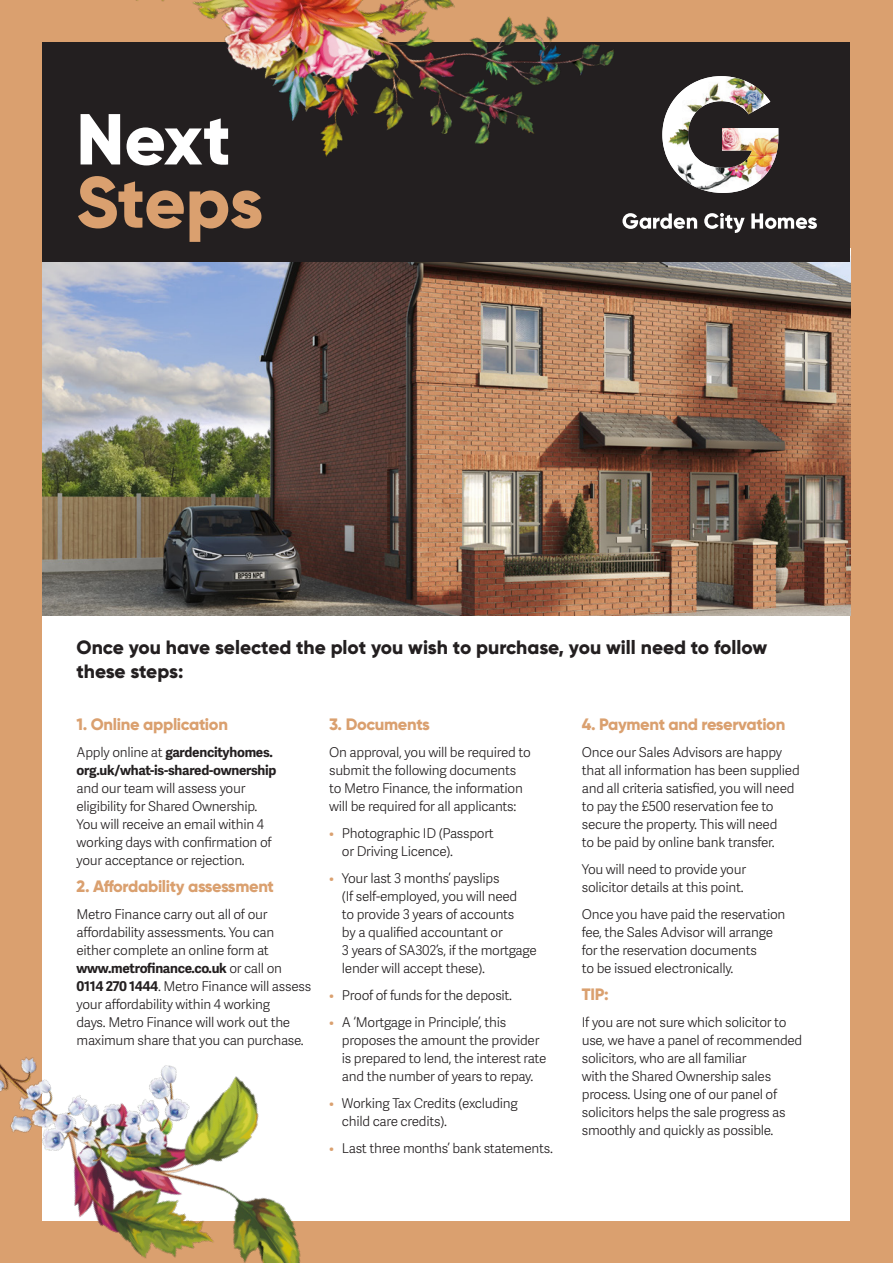
<style>
.page{position:relative;width:893px;height:1263px;background:#daa06f}
.page>*{position:absolute;margin:0;border:0;box-sizing:border-box;transform-origin:0 0}
.t1{font:800 72px "Gilroy";letter-spacing:-.015em;color:#daa06f}
.t2{font:800 72px "Gilroy";color:#fff}
.t3{font:800 19.2px/24px "Gilroy";letter-spacing:-.005em;color:#231f20}
.t4{font:800 16.5px "Gilroy";letter-spacing:-.02em;color:#daa06f}
.t5{font:300 13.5px/18px "Adelle Sans";letter-spacing:-.02em;color:#231f20}
.t6{font:700 13.5px/18px "Adelle Sans";letter-spacing:-.02em;color:#231f20}
.s1{font-weight:300}
.s2{font-weight:700}
.s3{color:#daa06f}
</style>
<div class="page">
<div style="left:43px;top:262px;width:807px;height:958px;background:#fff"></div>
<img style="left:43px;top:262px;width:807px;height:354px">
<div style="left:43px;top:43px;width:807px;height:219px;background:#231f20"></div>
<img style="left:668px;top:76px;width:110px;height:117px">
<img style="left:735px;top:186px;width:17px;height:6px">
<svg style="left:668px;top:213px;width:29px;height:16px"></svg>
<svg style="left:704px;top:213px;width:41px;height:20px"></svg>
<svg style="left:751px;top:213px;width:66px;height:16px"></svg>
<img style="left:0;top:863px;width:442px;height:400px">
<img style="left:68px;top:0;width:600px;height:291px">
<h1 class="t2" style="left:76px;top:94px;width:156px">Next</h1>
<h1 class="t1" style="left:76px;top:157px;width:189px">Steps</h1>
<h2 class="t3" style="left:77px;top:635px;width:692px">Once you have selected the plot you wish to purchase, you will need to follow these steps:</h2>
<p class="t4" style="left:77px;top:714px;width:153px">1. Online application</p>
<p class="t6" style="left:77px;top:743px;width:202px"><span class="s1">Apply online at</span> gardencityhomes. org.uk/what-is-shared-ownership</p>
<p class="t5" style="left:77px;top:780px;width:197px">and our team will assess your eligibility for Shared Ownership.<br>You will receive an email within 4 working days with confirmation of your acceptance or rejection.</p>
<p class="t4" style="left:77px;top:876px;width:199px">2. Affordability assessment</p>
<p class="t5" style="left:77px;top:906px;width:236px">Metro Finance carry out all of our affordability assessments. You can either complete an online form at <span class="s2">www.metrofinance.co.uk</span> or call on <span class="s2">0114 270 1444</span>. Metro Finance will assess your affordability within 4 working<br>days. Metro Finance will work out the maximum share that you can purchase.</p>
<p class="t4" style="left:582px;top:714px;width:205px">4. Payment and reservation</p>
<p class="t5" style="left:582px;top:744px;width:219px">Once our Sales Advisors are happy that all information has been supplied and all criteria satisfied, you will need to pay the £500 reservation fee to secure the property. This will need<br>to be paid by online bank transfer.</p>
<p class="t5" style="left:582px;top:861px;width:166px">You will need to provide your solicitor details at this point.</p>
<p class="t5" style="left:582px;top:906px;width:205px">Once you have paid the reservation fee, the Sales Advisor will arrange for the reservation documents<br>to be issued electronically.</p>
<p class="t4" style="left:582px;top:984px;width:28px">TIP:</p>
<p class="t5" style="left:582px;top:1014px;width:222px">If you are not sure which solicitor to use, we have a panel of recommended solicitors, who are all familiar<br>with the Shared Ownership sales process. Using one of our panel of solicitors helps the sale progress as smoothly and quickly as possible.</p>
<p class="t4" style="left:329px;top:714px;width:102px">3. Documents</p>
<p class="t5" style="left:329px;top:744px;width:203px">On approval, you will be required to submit the following documents to Metro Finance, the information will be required for all applicants:</p>
<p class="t5" style="left:342px;top:825px;width:153px;text-indent:-13px"><span class="s3">•</span> Photographic ID (Passport or Driving Licence).</p>
<p class="t5" style="left:342px;top:870px;width:196px;text-indent:-13px"><span class="s3">•</span> Your last 3 months’ payslips<br>(If self-employed, you will need<br>to provide 3 years of accounts<br>by a qualified accountant or<br>3 years of SA302’s, if the mortgage lender will accept these).</p>
<p class="t5" style="left:329px;top:987px;width:185px"><span class="s3">•</span> Proof of funds for the deposit.</p>
<p class="t5" style="left:342px;top:1014px;width:206px;text-indent:-13px"><span class="s3">•</span> A ‘Mortgage in Principle’, this proposes the amount the provider is prepared to lend, the interest rate and the number of years to repay.</p>
<p class="t5" style="left:342px;top:1095px;width:177px;text-indent:-13px"><span class="s3">•</span> Working Tax Credits (excluding child care credits).</p>
<p class="t5" style="left:329px;top:1140px;width:225px"><span class="s3">•</span> Last three months’ bank statements.</p>
</div>
